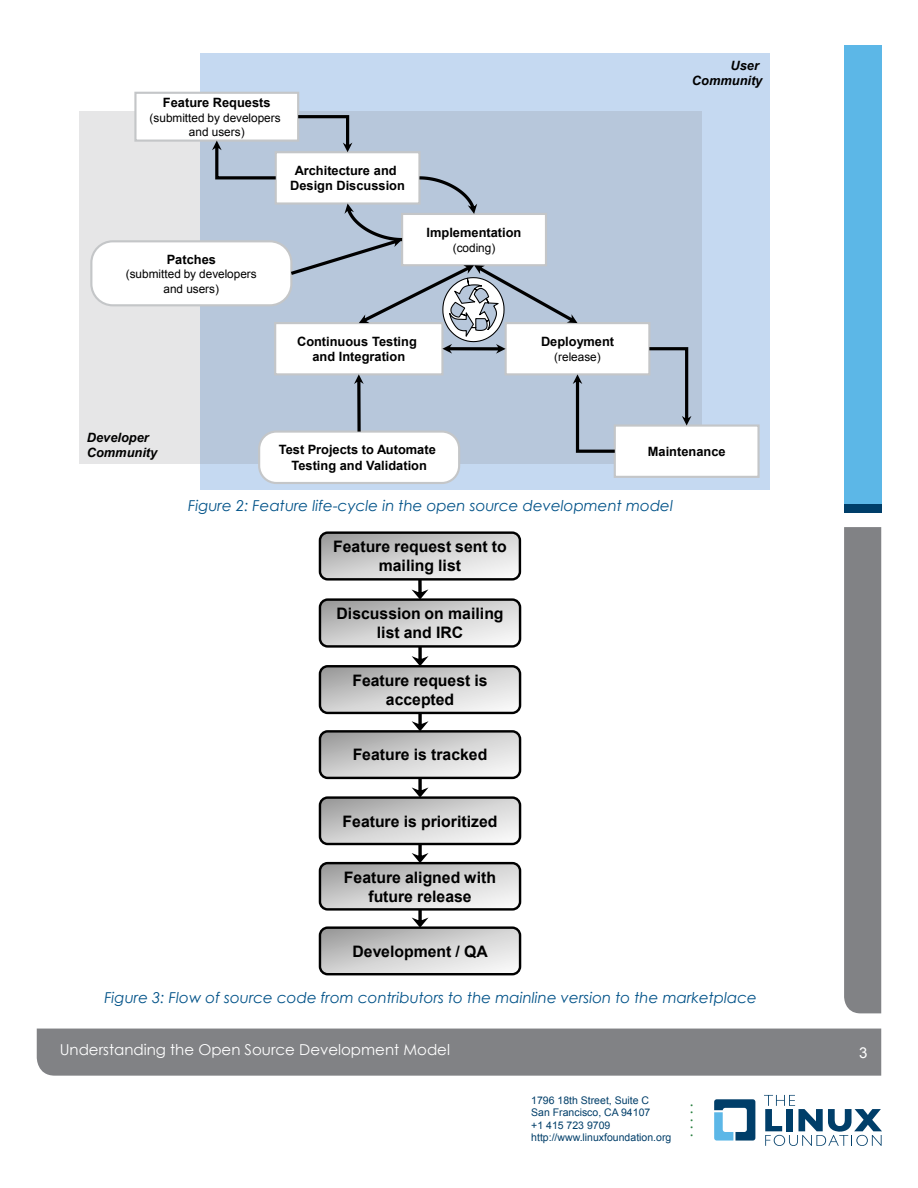
<style>
.page{position:relative;width:918px;height:1188px;background:#fff}
.page>*{position:absolute;margin:0;border:0;box-sizing:border-box;transform-origin:0 0}
.t1{font:700 15.75px/18.9px "Arial";color:#000;text-align:center}
.t2{font:italic 15px "Century Gothic";color:#005288}
.t3{font:15px "Century Gothic";color:#fff}
.t4{font:15px "Century Gothic";color:#277f3e}
.t5{font:15px "Arial";color:#fff}
.t6{font:700 12.9px/15.5px "Arial";color:#000;text-align:center}
.t7{font:italic 700 12.9px/15.5px "Arial";color:#000;text-align:right}
.t8{font:11.85px/14.1px "Arial";color:#000;text-align:center}
.t9{font:10.5px/12.6px "Arial";color:#003e69}
</style>
<div class="page">
<div style="left:37px;top:1029px;width:844px;height:47px;background:#818285"></div>
<svg style="left:714px;top:1099px;width:41px;height:42px"></svg>
<svg style="left:764px;top:1095px;width:118px;height:51px"></svg>
<div style="left:844px;top:45px;width:37px;height:459px;background:#5cb7e7"></div>
<div style="left:844px;top:504px;width:37px;height:9px;background:#003e69"></div>
<div style="left:844px;top:527px;width:37px;height:486px;background:#818285"></div>
<div style="left:201px;top:53px;width:569px;height:437px;background:#c5d9f1"></div>
<svg style="left:79px;top:112px;width:622px;height:352px;fill:#b7c7db"></svg>
<div style="left:135px;top:93px;width:163px;height:48px;background:#fff"></div>
<div style="left:134px;top:92px;width:165px;height:50px;border:2px solid #c4c6c8"></div>
<div style="left:276px;top:152px;width:143px;height:52px;background:#fff"></div>
<div style="left:275px;top:151px;width:146px;height:54px;border:2px solid #c4c6c8"></div>
<div style="left:275px;top:323px;width:167px;height:51px;background:#fff"></div>
<div style="left:274px;top:322px;width:170px;height:53px;border:2px solid #c4c6c8"></div>
<div style="left:506px;top:323px;width:143px;height:51px;background:#fff"></div>
<div style="left:505px;top:322px;width:145px;height:53px;border:2px solid #c4c6c8"></div>
<div style="left:615px;top:426px;width:144px;height:51px;background:#fff"></div>
<div style="left:614px;top:424px;width:146px;height:54px;border:2px solid #c4c6c8"></div>
<svg style="left:298px;top:115px;width:54px;height:37px"></svg>
<svg style="left:649px;top:347px;width:42px;height:79px"></svg>
<svg style="left:212px;top:141px;width:64px;height:38px"></svg>
<svg style="left:573px;top:374px;width:42px;height:79px"></svg>
<div style="left:91px;top:241px;width:200px;height:64px;background:#fff;border-radius:21px"></div>
<div style="left:90px;top:240px;width:202px;height:66px;border:2px solid #c4c6c8;border-radius:21px"></div>
<div style="left:259px;top:432px;width:200px;height:51px;background:#fff;border-radius:17px"></div>
<div style="left:258px;top:430px;width:202px;height:54px;border:2px solid #c4c6c8;border-radius:17px"></div>
<svg style="left:354px;top:374px;width:10px;height:58px"></svg>
<svg style="left:291px;top:176px;width:287px;height:178px"></svg>
<div style="left:319px;top:926px;width:202px;height:49px;border:2px solid #000;border-radius:8px"></div>
<svg style="left:320px;top:534px;width:200px;height:440px"></svg>
<div style="left:319px;top:531px;width:202px;height:50px;border:2px solid #000;border-radius:8px"></div>
<p class="t6" style="left:163px;top:95px;width:109px">Feature Requests</p>
<p class="t8" style="left:150px;top:111px;width:133px">(submitted by developers and users)</p>
<p class="t6" style="left:290px;top:163px;width:116px">Architecture and<br>Design Discussion</p>
<p class="t6" style="left:167px;top:252px;width:51px">Patches</p>
<p class="t8" style="left:126px;top:267px;width:132px">(submitted by developers and users)</p>
<p class="t6" style="left:427px;top:225px;width:96px">Implementation</p>
<p class="t8" style="left:453px;top:241px;width:44px">(coding)</p>
<p class="t6" style="left:297px;top:334px;width:121px">Continuous Testing and Integration</p>
<p class="t6" style="left:541px;top:335px;width:75px">Deployment</p>
<p class="t8" style="left:554px;top:350px;width:48px">(release)</p>
<p class="t7" style="left:692px;top:58px;width:72px">User<br>Community</p>
<p class="t7" style="left:87px;top:430px;width:72px;text-align:left">Developer<br>Community</p>
<p class="t6" style="left:279px;top:443px;width:159px">Test Projects to Automate<br>Testing and Validation</p>
<p class="t2" style="left:188px;top:496px;width:486px">Figure 2: Feature life-cycle in the open source development model</p>
<p class="t6" style="left:648px;top:444px;width:79px">Maintenance</p>
<p class="t1" style="left:333px;top:538px;width:175px">Feature request sent to mailing list</p>
<p class="t1" style="left:337px;top:605px;width:168px">Discussion on mailing list and IRC</p>
<p class="t1" style="left:352px;top:671px;width:137px">Feature request is accepted</p>
<p class="t1" style="left:353px;top:746px;width:136px">Feature is tracked</p>
<p class="t1" style="left:343px;top:812px;width:156px">Feature is prioritized</p>
<p class="t1" style="left:344px;top:868px;width:154px">Feature aligned with future release</p>
<p class="t1" style="left:353px;top:942px;width:137px">Development / QA</p>
<p class="t2" style="left:104px;top:988px;width:654px">Figure 3: Flow of source code from contributors to the mainline version to the marketplace</p>
<p class="t3" style="left:60px;top:1040px;width:392px">Understanding the Open Source Development Model</p>
<p class="t5" style="left:859px;top:1043px;width:10px">3</p>
<p class="t9" style="left:531px;top:1094px;width:142px">1796 18th Street, Suite C<br>San Francisco, CA 94107<br>+1 415 723 9709 http://www.linuxfoundation.org</p>
<p class="t4" style="left:689px;top:1091px;width:6px">.</p>
<p class="t4" style="left:689px;top:1099px;width:6px">.</p>
<p class="t4" style="left:689px;top:1106px;width:6px">.</p>
<p class="t4" style="left:689px;top:1114px;width:6px">.</p>
<p class="t4" style="left:689px;top:1121px;width:6px">.</p>
</div>
